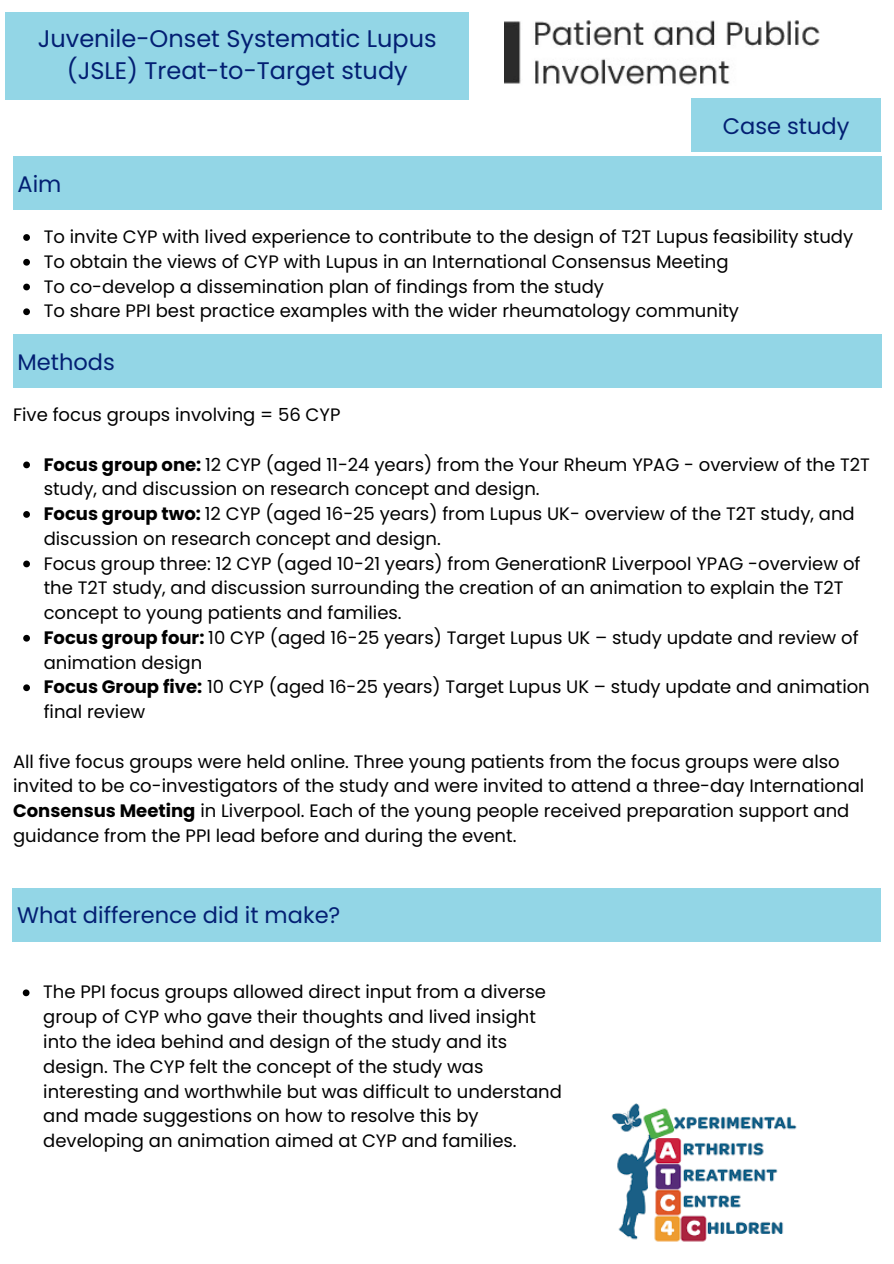
<style>
.page{position:relative;width:894px;height:1264px;background:#fff}
.page>*{position:absolute;margin:0;border:0;box-sizing:border-box;transform-origin:0 0}
.t1{font:24px/32.7px "Poppins";color:#031f73;text-align:center}
.t2{font:22.5px "Poppins";color:#031f73}
.t3{font:18px/24.8px "Poppins";color:#000}
.s1{font-weight:700}
</style>
<div class="page">
<div style="left:691px;top:99px;width:189px;height:53px;background:#93d6e6"></div>
<div style="left:5px;top:12px;width:464px;height:87px;background:#93d6e6"></div>
<div style="left:13px;top:157px;width:868px;height:53px;background:#93d6e6"></div>
<div style="left:13px;top:335px;width:868px;height:53px;background:#93d6e6"></div>
<svg style="left:23px;top:461px;width:7px;height:7px"></svg>
<svg style="left:23px;top:511px;width:7px;height:7px"></svg>
<svg style="left:23px;top:560px;width:7px;height:7px"></svg>
<svg style="left:23px;top:635px;width:7px;height:6px"></svg>
<svg style="left:23px;top:684px;width:7px;height:7px"></svg>
<div style="left:13px;top:888px;width:867px;height:53px;background:#93d6e6"></div>
<img style="left:611px;top:1103px;width:186px;height:139px">
<img style="left:504px;top:20px;width:316px;height:65px">
<svg style="left:23px;top:234px;width:7px;height:7px"></svg>
<svg style="left:23px;top:259px;width:7px;height:6px"></svg>
<svg style="left:23px;top:283px;width:7px;height:7px"></svg>
<svg style="left:23px;top:308px;width:7px;height:7px"></svg>
<svg style="left:23px;top:989px;width:6px;height:7px"></svg>
<p class="t1" style="left:38px;top:22px;width:400px">Juvenile-Onset Systematic Lupus (JSLE) Treat-to-Target study</p>
<h1 class="t2" style="left:18px;top:168px;width:45px">Aim</h1>
<h1 class="t2" style="left:722px;top:110px;width:128px">Case study</h1>
<p class="t3" style="left:44px;top:224px;width:810px">To invite CYP with lived experience to contribute to the design of T2T Lupus feasibility study</p>
<p class="t3" style="left:44px;top:249px;width:686px">To obtain the views of CYP with Lupus in an International Consensus Meeting</p>
<h1 class="t3" style="left:44px;top:274px;width:561px">To co-develop a dissemination plan of findings from the study</h1>
<p class="t3" style="left:44px;top:299px;width:696px">To share PPI best practice examples with the wider rheumatology community</p>
<h1 class="t2" style="left:18px;top:346px;width:99px">Methods</h1>
<p class="t3" style="left:13px;top:402px;width:329px">Five focus groups involving = 56 CYP</p>
<p class="t3" style="left:44px;top:452px;width:827px"><span class="s1">Focus group one:</span> 12 CYP (aged 11-24 years) from the Your Rheum YPAG - overview of the T2T study, and discussion on research concept and design.</p>
<p class="t3" style="left:44px;top:501px;width:812px"><span class="s1">Focus group two:</span> 12 CYP (aged 16-25 years) from Lupus UK- overview of the T2T study, and discussion on research concept and design.</p>
<p class="t3" style="left:44px;top:551px;width:818px">Focus group three: 12 CYP (aged 10-21 years) from GenerationR Liverpool YPAG -overview of the T2T study, and discussion surrounding the creation of an animation to explain the T2T concept to young patients and families.</p>
<h1 class="t3" style="left:44px;top:625px;width:816px"><span class="s1">Focus group four:</span> 10 CYP (aged 16-25 years) Target Lupus UK – study update and review of animation design</h1>
<p class="t3" style="left:44px;top:674px;width:827px"><span class="s1">Focus Group five:</span> 10 CYP (aged 16-25 years) Target Lupus UK – study update and animation final review</p>
<p class="t3" style="left:13px;top:749px;width:852px">All five focus groups were held online. Three young patients from the focus groups were also invited to be co-investigators of the study and were invited to attend a three-day International <span class="s1">Consensus Meeting</span> in Liverpool. Each of the young people received preparation support and guidance from the PPI lead before and during the event.</p>
<p class="t2" style="left:17px;top:899px;width:325px">What difference did it make?</p>
<p class="t3" style="left:43px;top:979px;width:520px">The PPI focus groups allowed direct input from a diverse group of CYP who gave their thoughts and lived insight into the idea behind and design of the study and its design. The CYP felt the concept of the study was interesting and worthwhile but was difficult to understand and made suggestions on how to resolve this by developing an animation aimed at CYP and families.</p>
</div>
